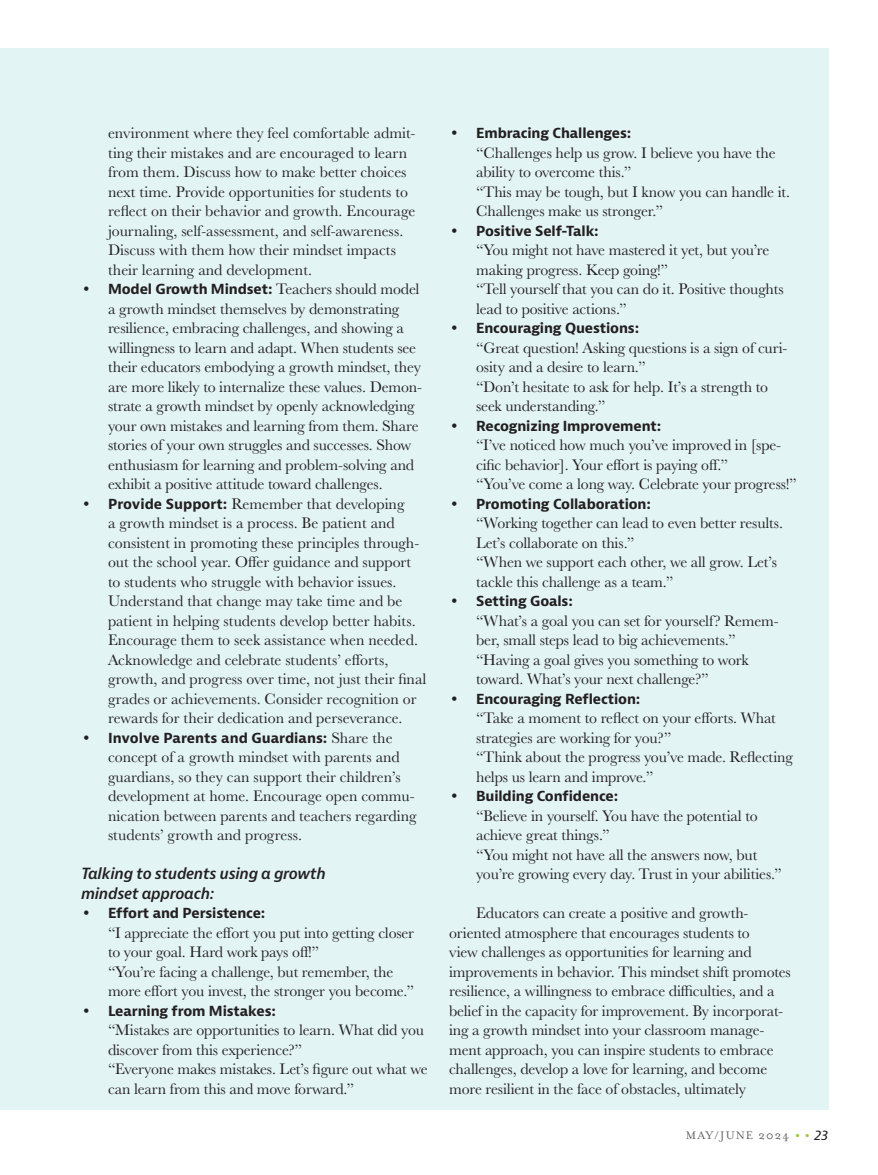
<style>
.page{position:relative;width:878px;height:1175px;background:#fff}
.page>*{position:absolute;margin:0;border:0;box-sizing:border-box;transform-origin:0 0}
.t1{font:15.75px/19.5px "Baskerville URW";letter-spacing:-.01em;color:#231f20}
.t2{font:italic 600 15px/19.5px "Bernina Sans";letter-spacing:-.02em;color:#231f20}
.t3{font:700 13.5px "Bernina Sans";letter-spacing:-.01em;color:#231f20}
.t4{font:12.6px "Mrs Eaves OT";letter-spacing:.09em;color:#5f5f62}
.s1{font-family:"Bernina Sans";font-weight:700;font-size:13.5px}
.s2{font-family:"Baskerville URW";font-weight:400;font-size:15.75px}
.s3{font-size:21px;color:#9ecb3a}
.s4{font-family:"Bernina Sans";font-style:italic;font-size:13.5px;color:#231f20}
</style>
<div class="page">
<div style="left:0;top:49px;width:828px;height:1060px;background:#e3f4f5"></div>
<p class="t1" style="left:108px;top:123px;width:309px">environment where they feel comfortable admit&shy;ting their mistakes and are encouraged to learn from them. Discuss how to make better choices next time. Provide opportunities for students to reflect on their behavior and growth. Encourage journaling, self-assessment, and self-awareness.<br>Discuss with them how their mindset impacts their learning and development.</p>
<p class="t1" style="left:108px;top:279px;width:315px;text-indent:-27px">• <span class="s1">Model Growth Mindset:</span> Teachers should model a growth mindset themselves by demonstrating resilience, embracing challenges, and showing a willingness to learn and adapt. When students see their educators embodying a growth mindset, they are more likely to internalize these values. Demon&shy;strate a growth mindset by openly acknowledging your own mistakes and learning from them. Share stories of your own struggles and successes. Show enthusiasm for learning and problem-solving and exhibit a positive attitude toward challenges.</p>
<p class="t1" style="left:108px;top:493px;width:320px;text-indent:-27px">• <span class="s1">Provide Support:</span> Remember that developing<br>a growth mindset is a process. Be patient and consistent in promoting these principles through&shy;out the school year. Offer guidance and support to students who struggle with behavior issues.<br>Understand that change may take time and be patient in helping students develop better habits.<br>Encourage them to seek assistance when needed.<br>Acknowledge and celebrate students’ efforts, growth, and progress over time, not just their final grades or achievements. Consider recognition or rewards for their dedication and perseverance.</p>
<p class="t3" style="left:81px;top:729px;width:313px"><span class="s2">•</span> Involve Parents and Guardians: <span class="s2">Share the</span></p>
<p class="t1" style="left:108px;top:747px;width:310px">concept of a growth mindset with parents and guardians, so they can support their children’s development at home. Encourage open commu&shy;nication between parents and teachers regarding students’ growth and progress.</p>
<p class="t2" style="left:81px;top:864px;width:246px">Talking to students using a growth mindset approach:</p>
<p class="t3" style="left:81px;top:904px;width:186px"><span class="s2">•</span> Effort and Persistence:</p>
<p class="t1" style="left:108px;top:922px;width:307px">“I appreciate the effort you put into getting closer to your goal. Hard work pays off!”<br>“You’re facing a challenge, but remember, the more effort you invest, the stronger you become.”</p>
<p class="t3" style="left:81px;top:1002px;width:196px"><span class="s2">•</span> Learning from Mistakes:</p>
<p class="t1" style="left:108px;top:1020px;width:321px">“Mistakes are opportunities to learn. What did you discover from this experience?”<br>“Everyone makes mistakes. Let’s figure out what we can learn from this and move forward.”</p>
<p class="t3" style="left:449px;top:124px;width:184px"><span class="s2">•</span> Embracing Challenges:</p>
<p class="t1" style="left:476px;top:142px;width:315px">“Challenges help us grow. I believe you have the ability to overcome this.”<br>“This may be tough, but I know you can handle it.<br>Challenges make us stronger.”</p>
<p class="t3" style="left:449px;top:222px;width:151px"><span class="s2">•</span> Positive Self-Talk:</p>
<p class="t1" style="left:476px;top:240px;width:309px">“You might not have mastered it yet, but you’re making progress. Keep going!”<br>“Tell yourself that you can do it. Positive thoughts lead to positive actions.”</p>
<p class="t3" style="left:449px;top:319px;width:192px"><span class="s2">•</span> Encouraging Questions:</p>
<p class="t1" style="left:476px;top:337px;width:313px">“Great question! Asking questions is a sign of curi&shy;osity and a desire to learn.”<br>“Don’t hesitate to ask for help. It’s a strength to seek understanding.”</p>
<p class="t3" style="left:449px;top:417px;width:214px"><span class="s2">•</span> Recognizing Improvement:</p>
<p class="t1" style="left:476px;top:435px;width:322px">“I’ve noticed how much you’ve improved in [spe&shy;cific behavior]. Your effort is paying off.”<br>“You’ve come a long way. Celebrate your progress!”</p>
<p class="t3" style="left:449px;top:495px;width:203px"><span class="s2">•</span> Promoting Collaboration:</p>
<p class="t1" style="left:476px;top:513px;width:308px">“Working together can lead to even better results.<br>Let’s collaborate on this.”<br>“When we support each other, we all grow. Let’s tackle this challenge as a team.”</p>
<p class="t3" style="left:449px;top:592px;width:125px"><span class="s2">•</span> Setting Goals:</p>
<p class="t1" style="left:476px;top:610px;width:304px">“What’s a goal you can set for yourself? Remem&shy;ber, small steps lead to big achievements.” “Having a goal gives you something to work toward. What’s your next challenge?”</p>
<p class="t3" style="left:449px;top:690px;width:193px"><span class="s2">•</span> Encouraging Reflection:</p>
<p class="t1" style="left:476px;top:708px;width:318px">“Take a moment to reflect on your efforts. What strategies are working for you?”<br>“Think about the progress you’ve made. Reflecting helps us learn and improve.”</p>
<p class="t3" style="left:449px;top:787px;width:171px"><span class="s2">•</span> Building Confidence:</p>
<p class="t1" style="left:476px;top:805px;width:307px">“Believe in yourself. You have the potential to achieve great things.”<br>“You might not have all the answers now, but you’re growing every day. Trust in your abilities.”</p>
<p class="t1" style="left:449px;top:903px;width:343px;text-indent:27px">Educators can create a positive and growth&shy;oriented atmosphere that encourages students to<br>view challenges as opportunities for learning and improvements in behavior. This mindset shift promotes resilience, a willingness to embrace difficulties, and a belief in the capacity for improvement. By incorporat&shy;ing a growth mindset into your classroom manage&shy;ment approach, you can inspire students to embrace challenges, develop a love for learning, and become more resilient in the face of obstacles, ultimately</p>
<p class="t4" style="left:685px;top:1127px;width:144px">MAY/JUNE 2024 <span class="s3">• •</span> <span class="s4">23</span></p>
</div>
